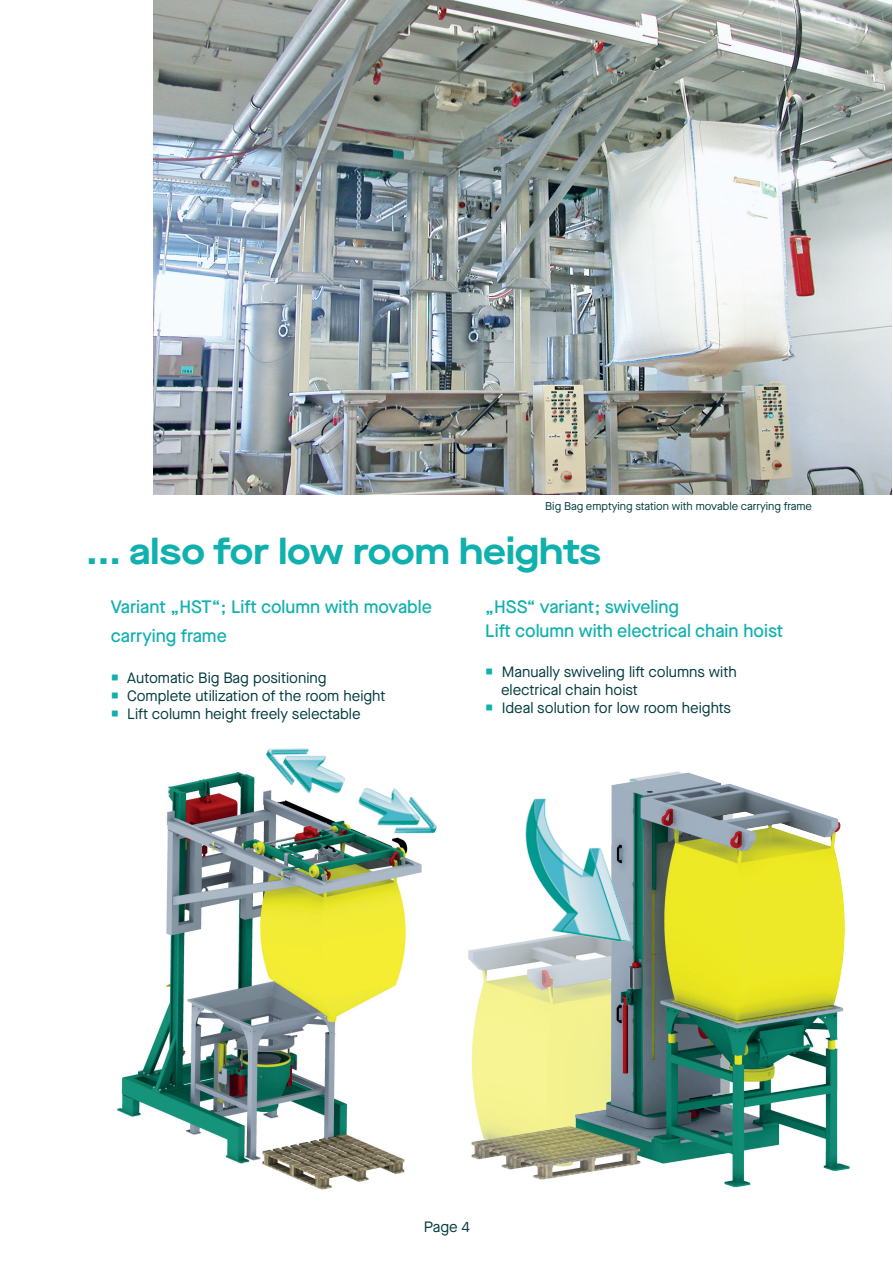
<style>
.page{position:relative;width:893px;height:1263px;background:#fff}
.page>*{position:absolute;margin:0;border:0;box-sizing:border-box;transform-origin:0 0}
.t1{font:700 36px "Maison Neue Extended";color:#0fb0ae}
.t2{font:500 18px/28.8px "Maison Neue";color:#0fb0ae}
.Fließtext{font:15px "Maison Neue";color:#003a3e}
.t3{font:11.25px "Maison Neue";color:#003a3e}
.s1{color:#0fb0ae}
</style>
<div class="page">
<img style="left:153px;top:0;width:738px;height:495px">
<img style="left:117px;top:772px;width:305px;height:418px">
<img style="left:468px;top:771px;width:382px;height:416px">
<img style="left:254px;top:748px;width:183px;height:103px">
<img style="left:511px;top:781px;width:131px;height:174px">
<p class="t3" style="left:545px;top:498px;width:268px">Big Bag emptying station with movable carrying frame</p>
<p class="t1" style="left:86px;top:526px;width:516px">... also for low room heights</p>
<p class="t2" style="left:111px;top:592px;width:323px">Variant „HST“; Lift column with movable carrying frame</p>
<p class="Fließtext" style="left:111px;top:667px;width:217px"><span class="s1">○</span> Automatic Big Bag positioning</p>
<p class="Fließtext" style="left:111px;top:685px;width:276px"><span class="s1">○</span> Complete utilization of the room height</p>
<p class="Fließtext" style="left:111px;top:703px;width:251px"><span class="s1">○</span> Lift column height freely selectable</p>
<p class="t2" style="left:485px;top:592px;width:195px">„HSS“ variant; swiveling</p>
<p class="t2" style="left:485px;top:616px;width:299px">Lift column with electrical chain hoist</p>
<p class="Fließtext" style="left:485px;top:662px;width:253px"><span class="s1">○</span> Manually swiveling lift columns with</p>
<p class="Fließtext" style="left:501px;top:680px;width:138px">electrical chain hoist</p>
<p class="Fließtext" style="left:485px;top:698px;width:247px"><span class="s1">○</span> Ideal solution for low room heights</p>
<p class="Fließtext" style="left:424px;top:1216px;width:48px">Page 4</p>
</div>
